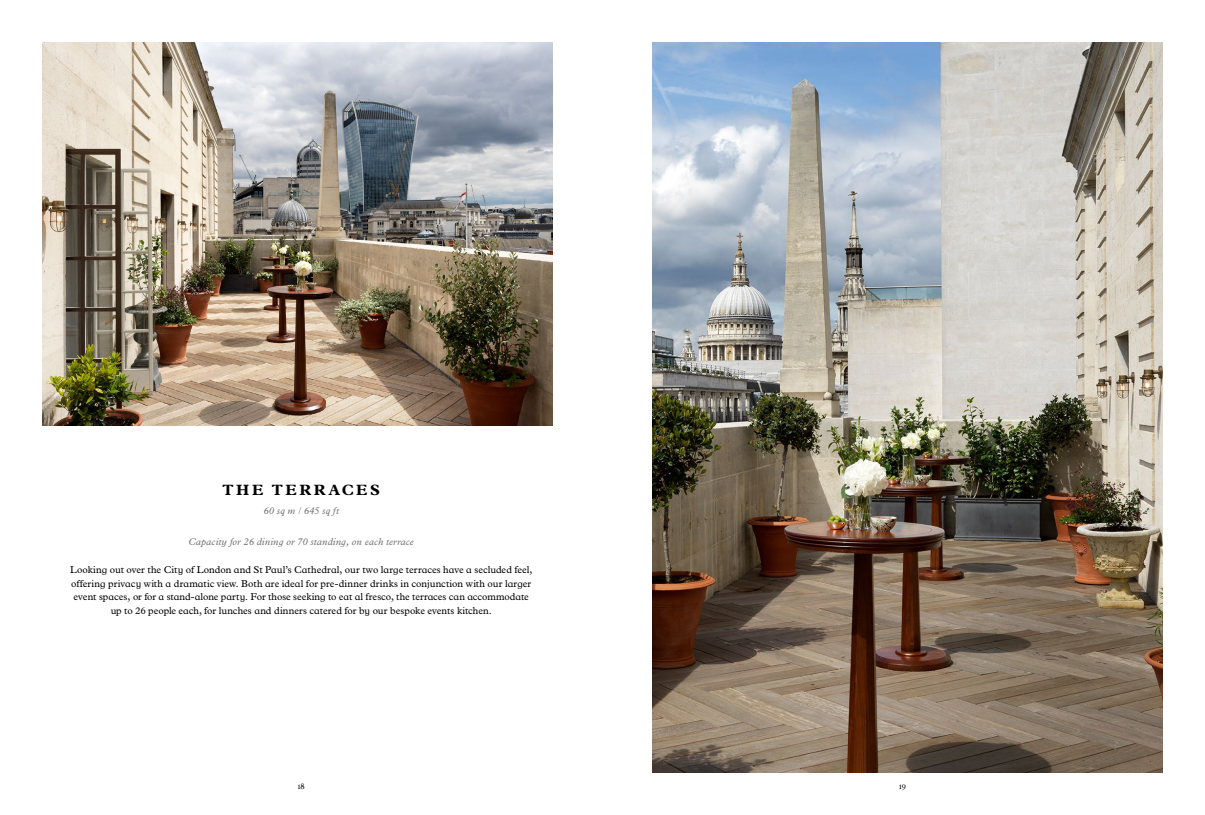
<style>
.page{position:relative;width:1205px;height:815px;background:#fff}
.page>*{position:absolute;margin:0;border:0;box-sizing:border-box;transform-origin:0 0}
.t1{font:700 15px "Plantin MT Schlbk";letter-spacing:.175em;color:#000}
.t2{font:10px/13.8px "Plantin MT Schlbk";color:#000;text-align:center}
.t3{font:italic 10px "Plantin MT Schlbk";letter-spacing:.02em;color:#706f6f}
.t4{font:8.75px "NED Numerals";color:#000}
</style>
<div class="page">
<img style="left:43px;top:43px;width:510px;height:382px">
<img style="left:652px;top:43px;width:510px;height:729px">
<h1 class="t1" style="left:223px;top:481px;width:159px">THE TERRACES</h1>
<p class="t3" style="left:263px;top:505px;width:77px">60 sq m / 645 sq ft</p>
<p class="t3" style="left:189px;top:536px;width:227px">Capacity for 26 dining or 70 standing, on each terrace</p>
<p class="t2" style="left:70px;top:563px;width:464px">Looking out over the City of London and St Paul’s Cathedral, our two large terraces have a secluded feel, offering privacy with a dramatic view. Both are ideal for pre-dinner drinks in conjunction with our larger event spaces, or for a stand-alone party. For those seeking to eat al fresco, the terraces can accommodate up to 26 people each, for lunches and dinners catered for by our bespoke events kitchen.</p>
<p class="t4" style="left:298px;top:783px;width:8px">18</p>
<p class="t4" style="left:899px;top:783px;width:8px">19</p>
</div>
